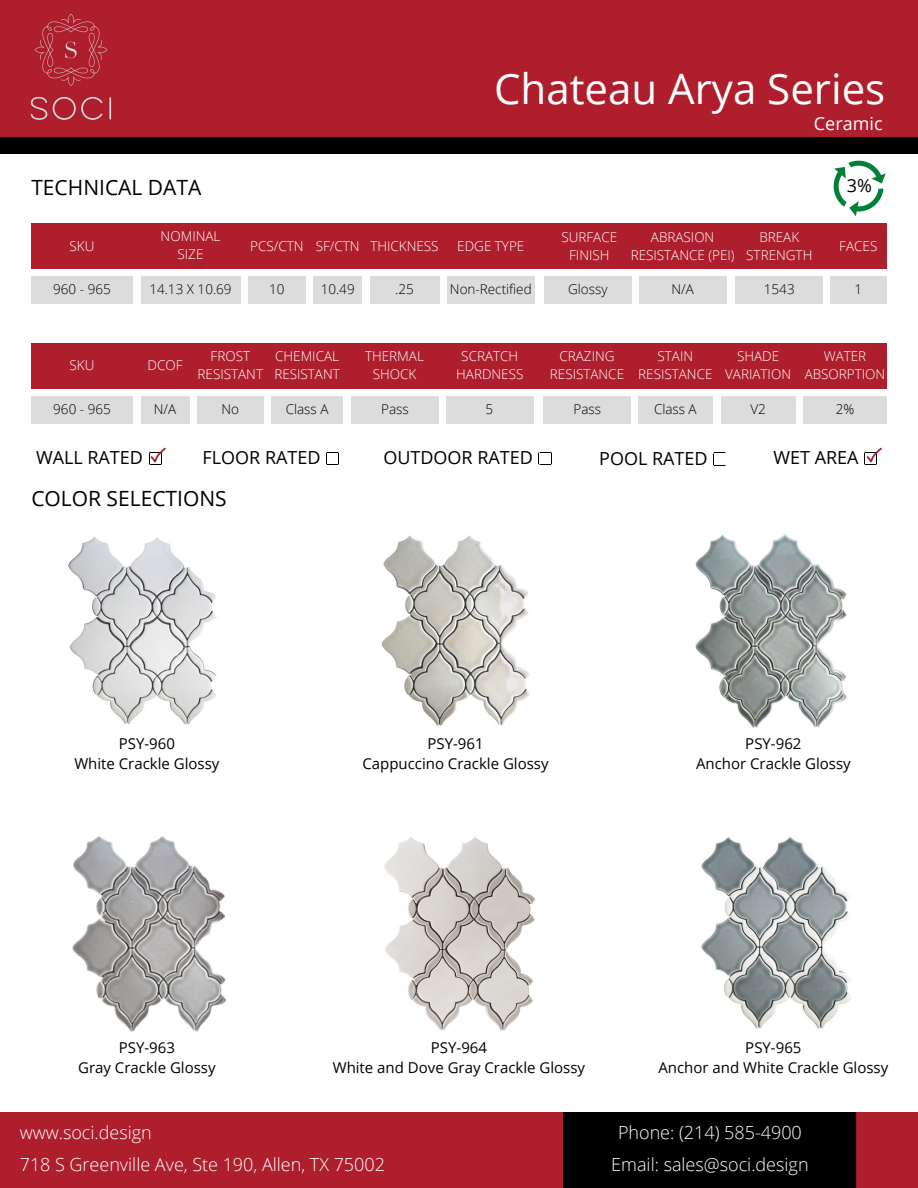
<style>
.page{position:relative;width:918px;height:1188px;background:#fff}
.page>*{position:absolute;margin:0;border:0;box-sizing:border-box;transform-origin:0 0}
.t1{font:42px "Open Sans";color:#fff}
.t2{font:21px "Open Sans";color:#000}
.t3{font:300 18px "Open Sans";color:#fff}
.t4{font:18px "Open Sans";color:#000}
.t5{font:18px "Open Sans";color:#fff}
.t6{font:15px/20.2px "Open Sans";color:#000;text-align:center}
.t7{font:300 13.5px/18px "Open Sans";color:#fff;text-align:center}
.t8{font:300 13.5px "Open Sans";color:#000}
</style>
<div class="page">
<div style="left:0;top:0;width:918px;height:138px;background:#af1e2d"></div>
<img style="left:30px;top:14px;width:82px;height:106px">
<div style="left:0;top:1112px;width:918px;height:76px;background:#af1e2d"></div>
<div style="left:0;top:137px;width:918px;height:17px;background:#000"></div>
<div style="left:564px;top:1112px;width:292px;height:76px;background:#000"></div>
<svg style="left:326px;top:452px;width:13px;height:12px"></svg>
<svg style="left:539px;top:452px;width:12px;height:1px"></svg>
<svg style="left:713px;top:453px;width:13px;height:12px"></svg>
<svg style="left:149px;top:448px;width:17px;height:16px"></svg>
<svg style="left:864px;top:448px;width:18px;height:16px"></svg>
<div style="left:31px;top:223px;width:855px;height:45px;background:#af1e2d"></div>
<div style="left:248px;top:276px;width:58px;height:28px;background:#dddcdc"></div>
<div style="left:141px;top:276px;width:99px;height:28px;background:#dddcdc"></div>
<div style="left:314px;top:276px;width:48px;height:28px;background:#dddcdc"></div>
<div style="left:370px;top:276px;width:69px;height:28px;background:#dddcdc"></div>
<div style="left:447px;top:276px;width:88px;height:28px;background:#dddcdc"></div>
<div style="left:544px;top:276px;width:88px;height:28px;background:#dddcdc"></div>
<div style="left:639px;top:276px;width:87px;height:28px;background:#dddcdc"></div>
<div style="left:735px;top:276px;width:88px;height:28px;background:#dddcdc"></div>
<div style="left:830px;top:276px;width:57px;height:28px;background:#dddcdc"></div>
<div style="left:803px;top:396px;width:84px;height:28px;background:#dddcdc"></div>
<div style="left:141px;top:396px;width:48px;height:27px;background:#dddcdc"></div>
<div style="left:197px;top:396px;width:67px;height:27px;background:#dddcdc"></div>
<div style="left:271px;top:396px;width:72px;height:27px;background:#dddcdc"></div>
<div style="left:351px;top:396px;width:87px;height:27px;background:#dddcdc"></div>
<div style="left:446px;top:396px;width:88px;height:28px;background:#dddcdc"></div>
<div style="left:543px;top:396px;width:88px;height:28px;background:#dddcdc"></div>
<div style="left:638px;top:396px;width:75px;height:28px;background:#dddcdc"></div>
<div style="left:721px;top:396px;width:74px;height:28px;background:#dddcdc"></div>
<div style="left:31px;top:343px;width:855px;height:45px;background:#af1e2d"></div>
<div style="left:31px;top:276px;width:102px;height:28px;background:#dddcdc"></div>
<div style="left:31px;top:396px;width:102px;height:27px;background:#dddcdc"></div>
<img style="left:833px;top:161px;width:53px;height:55px">
<img style="left:68px;top:537px;width:149px;height:188px">
<img style="left:701px;top:836px;width:150px;height:193px">
<img style="left:381px;top:535px;width:149px;height:191px">
<img style="left:384px;top:836px;width:152px;height:195px">
<img style="left:695px;top:534px;width:152px;height:194px">
<img style="left:72px;top:836px;width:154px;height:196px">
<h6 class="t1" style="left:494px;top:59px;width:393px">Chateau Arya Series</h6>
<h6 class="t2" style="left:31px;top:172px;width:172px">TECHNICAL DATA</h6>
<p class="t5" style="left:814px;top:111px;width:70px">Ceramic</p>
<h1 class="t4" style="left:847px;top:173px;width:27px">3%</h1>
<h3 class="t7" style="left:70px;top:236px;width:26px">SKU</h3>
<p class="t8" style="left:53px;top:279px;width:59px">960 - 965</p>
<h3 class="t7" style="left:70px;top:356px;width:26px">SKU</h3>
<p class="t8" style="left:53px;top:399px;width:59px">960 - 965</p>
<h6 class="t7" style="left:161px;top:227px;width:61px">NOMINAL<br>SIZE</h6>
<h6 class="t8" style="left:149px;top:280px;width:84px">14.13 X 10.69</h6>
<h6 class="t8" style="left:671px;top:280px;width:24px">N/A</h6>
<h6 class="t8" style="left:764px;top:279px;width:32px">1543</h6>
<h6 class="t8" style="left:855px;top:279px;width:9px">1</h6>
<p class="t7" style="left:316px;top:236px;width:45px">SF/CTN</p>
<p class="t7" style="left:457px;top:236px;width:69px">EDGE TYPE</p>
<h6 class="t7" style="left:631px;top:227px;width:105px">ABRASION<br>RESISTANCE (PEI)</h6>
<p class="t7" style="left:746px;top:227px;width:68px">BREAK<br>STRENGTH</p>
<p class="t7" style="left:839px;top:236px;width:40px">FACES</p>
<p class="t7" style="left:250px;top:236px;width:55px">PCS/CTN</p>
<p class="t7" style="left:370px;top:236px;width:70px">THICKNESS</p>
<p class="t7" style="left:561px;top:227px;width:57px">SURFACE<br>FINISH</p>
<p class="t8" style="left:269px;top:280px;width:17px">10</p>
<h6 class="t8" style="left:321px;top:280px;width:35px">10.49</h6>
<h6 class="t8" style="left:395px;top:280px;width:20px">.25</h6>
<h6 class="t8" style="left:450px;top:280px;width:83px">Non-Rectified</h6>
<h6 class="t8" style="left:568px;top:280px;width:41px">Glossy</h6>
<p class="t7" style="left:148px;top:356px;width:36px">DCOF</p>
<h6 class="t7" style="left:198px;top:347px;width:67px">FROST<br>RESISTANT</h6>
<p class="t7" style="left:274px;top:347px;width:67px;text-align:left">CHEMICAL<br>RESISTANT</p>
<p class="t7" style="left:365px;top:347px;width:60px">THERMAL<br>SHOCK</p>
<p class="t7" style="left:456px;top:347px;width:69px">SCRATCH<br>HARDNESS</p>
<p class="t7" style="left:550px;top:347px;width:76px">CRAZING<br>RESISTANCE</p>
<p class="t7" style="left:638px;top:347px;width:76px">STAIN<br>RESISTANCE</p>
<p class="t7" style="left:725px;top:347px;width:67px">SHADE<br>VARIATION</p>
<p class="t8" style="left:154px;top:400px;width:24px">N/A</p>
<h3 class="t8" style="left:222px;top:399px;width:19px">No</h3>
<p class="t8" style="left:286px;top:399px;width:44px">Class A</p>
<p class="t8" style="left:381px;top:400px;width:29px">Pass</p>
<h3 class="t8" style="left:485px;top:400px;width:9px">5</h3>
<p class="t8" style="left:574px;top:400px;width:29px">Pass</p>
<h3 class="t8" style="left:654px;top:400px;width:44px">Class A</h3>
<p class="t8" style="left:750px;top:399px;width:17px">V2</p>
<h6 class="t8" style="left:836px;top:399px;width:20px">2%</h6>
<h6 class="t7" style="left:805px;top:347px;width:82px">WATER<br>ABSORPTION</h6>
<p class="t4" style="left:36px;top:445px;width:108px">WALL RATED</p>
<h6 class="t4" style="left:203px;top:445px;width:120px">FLOOR RATED</h6>
<h6 class="t4" style="left:383px;top:445px;width:151px">OUTDOOR RATED</h6>
<h6 class="t4" style="left:599px;top:446px;width:110px">POOL RATED</h6>
<h6 class="t4" style="left:773px;top:445px;width:87px">WET AREA</h6>
<h6 class="t2" style="left:31px;top:484px;width:197px">COLOR SELECTIONS</h6>
<p class="t6" style="left:74px;top:733px;width:147px">PSY-960<br>White Crackle Glossy</p>
<h2 class="t6" style="left:362px;top:733px;width:188px">PSY-961<br>Cappuccino Crackle Glossy</h2>
<p class="t6" style="left:696px;top:733px;width:156px">PSY-962<br>Anchor Crackle Glossy</p>
<h5 class="t6" style="left:78px;top:1037px;width:139px">PSY-963<br>Gray Crackle Glossy</h5>
<p class="t6" style="left:333px;top:1037px;width:254px">PSY-964<br>White and Dove Gray Crackle Glossy</p>
<h5 class="t6" style="left:658px;top:1037px;width:231px">PSY-965<br>Anchor and White Crackle Glossy</h5>
<h6 class="t3" style="left:20px;top:1120px;width:134px">www.soci.design</h6>
<h6 class="t3" style="left:20px;top:1152px;width:367px">718 S Greenville Ave, Ste 190, Allen, TX 75002</h6>
<h6 class="t3" style="left:618px;top:1120px;width:185px">Phone: (214) 585-4900</h6>
<h6 class="t3" style="left:611px;top:1152px;width:199px">Email: sales@soci.design</h6>
</div>
